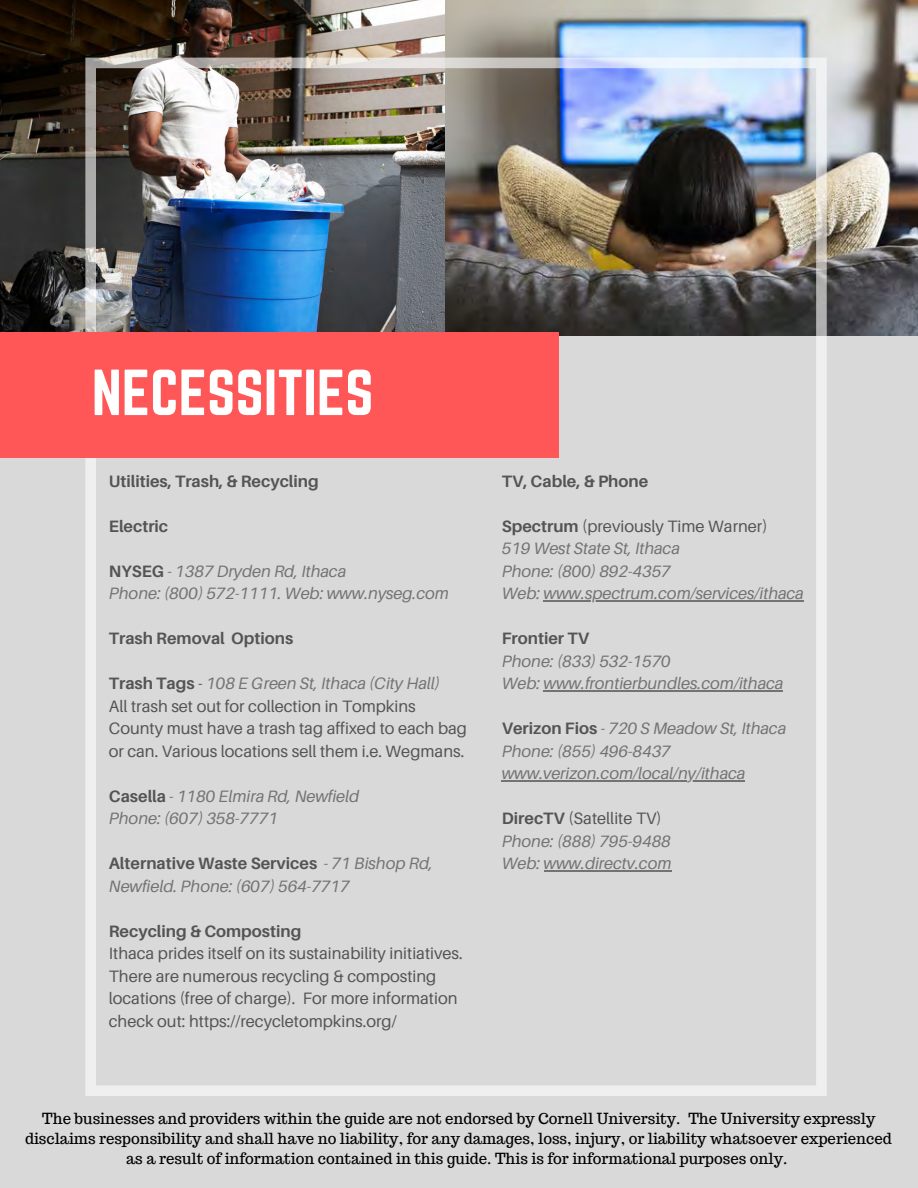
<style>
.page{position:relative;width:918px;height:1188px;background:#fff}
.page>*{position:absolute;margin:0;border:0;box-sizing:border-box;transform-origin:0 0}
.t1{font:56.85px "Norwester";color:#fff}
.t2{font:italic 16.5px/22.5px "Aileron";color:#737373}
.t3{font:16.5px/22.5px "Aileron";color:#545454}
.t4{font:700 16.5px "Aileron";color:#545454}
.t5{font:15px/20.2px "Trocchi";color:#000;text-align:center}
.s1{font-weight:700;font-style:normal;color:#545454}
.s2{font-weight:700}
.s3{font-style:italic;color:#737373}
.s4{font-style:normal;color:#545454}
</style>
<div class="page">
<img style="left:0;top:0;width:918px;height:336px">
<div style="left:0;top:336px;width:918px;height:852px;background:#d9d9d9"></div>
<img style="left:85px;top:58px;width:742px;height:1038px">
<div style="left:0;top:333px;width:558px;height:124px;background:#ff5757"></div>
<hr style="left:544px;top:600px;width:147px;height:1px;background:#737373">
<hr style="left:696px;top:600px;width:108px;height:1px;background:#737373">
<hr style="left:544px;top:690px;width:239px;height:1px;background:#737373">
<hr style="left:502px;top:780px;width:243px;height:1px;background:#737373">
<hr style="left:544px;top:870px;width:127px;height:1px;background:#737373">
<h2 class="t1" style="left:92px;top:358px;width:283px">NECESSITIES</h2>
<h3 class="t4" style="left:109px;top:471px;width:212px">Utilities, Trash, &amp; Recycling</h3>
<h4 class="t4" style="left:109px;top:516px;width:61px">Electric</h4>
<p class="t2" style="left:109px;top:559px;width:342px"><span class="s1">NYSEG</span> - 1387 Dryden Rd, Ithaca<br>Phone: (800) 572-1111. Web: www.nyseg.com</p>
<h4 class="t4" style="left:109px;top:628px;width:186px">Trash Removal Options</h4>
<p class="t3" style="left:109px;top:672px;width:360px"><span class="s2">Trash Tags</span> - <span class="s3">108 E Green St, Ithaca (City Hall)<br></span>All trash set out for collection in Tompkins County must have a trash tag affixed to each bag or can. Various locations sell them i.e. Wegmans.</p>
<p class="t2" style="left:109px;top:784px;width:252px"><span class="s1">Casella</span> - 1180 Elmira Rd, Newfield<br>Phone: (607) 358-7771</p>
<p class="t2" style="left:109px;top:852px;width:326px"><span class="s1">Alternative Waste Services</span> - 71 Bishop Rd,<br>Newfield. Phone: (607) 564-7717</p>
<p class="t3" style="left:109px;top:919px;width:355px"><span class="s2">Recycling &amp; Composting<br></span>Ithaca prides itself on its sustainability initiatives.<br>There are numerous recycling &amp; composting locations (free of charge). For more information check out: https://recycletompkins.org/</p>
<h3 class="t4" style="left:502px;top:471px;width:148px">TV, Cable, &amp; Phone</h3>
<p class="t2" style="left:502px;top:514px;width:303px"><span class="s1">Spectrum</span> <span class="s4">(previously Time Warner)<br></span>519 West State St, Ithaca<br>Phone: (800) 892-4357<br>Web: www.spectrum.com/services/ithaca</p>
<p class="t2" style="left:502px;top:627px;width:283px"><span class="s1">Frontier TV<br></span>Phone: (833) 532-1570<br>Web: www.frontierbundles.com/ithaca</p>
<p class="t2" style="left:502px;top:717px;width:286px"><span class="s1">Verizon Fios</span> - 720 S Meadow St, Ithaca<br>Phone: (855) 496-8437 www.verizon.com/local/ny/ithaca</p>
<p class="t2" style="left:502px;top:807px;width:171px"><span class="s1">DirecTV</span> <span class="s4">(Satellite TV)<br></span>Phone: (888) 795-9488<br>Web: www.directv.com</p>
<p class="t5" style="left:25px;top:1108px;width:868px">The businesses and providers within the guide are not endorsed by Cornell University. The University expressly disclaims responsibility and shall have no liability, for any damages, loss, injury, or liability whatsoever experienced as a result of information contained in this guide. This is for informational purposes only.</p>
</div>
